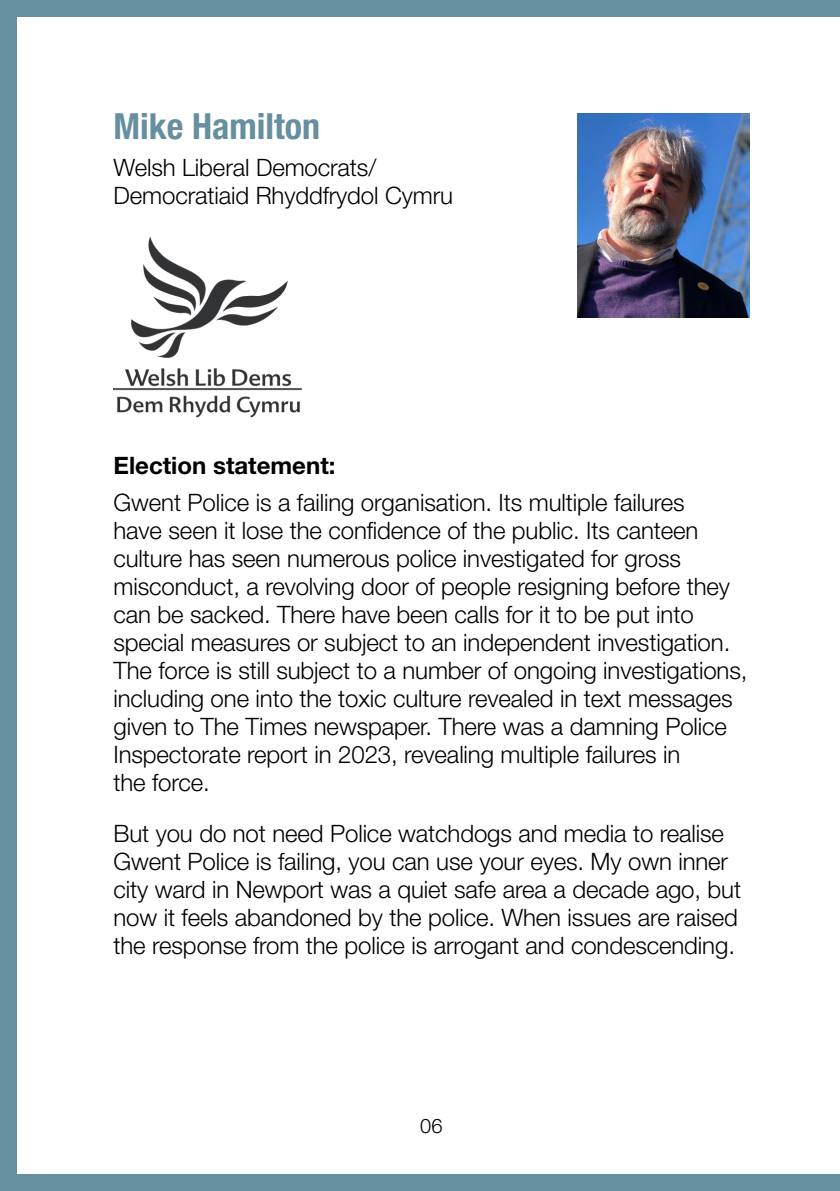
<style>
.page{position:relative;width:840px;height:1191px;background:#fff}
.page>*{position:absolute;margin:0;border:0;box-sizing:border-box;transform-origin:0 0}
.Candidate_Name{font:700 condensed 36px "Helvetica Neue LT Std";color:#668f9f}
.Statement_text{font:300 24px/28px "Helvetica Neue LT Std";letter-spacing:-.005em;color:#000}
.Candidate_Party{font:300 24px/28px "Helvetica Neue LT Std";letter-spacing:-.005em;color:#000}
.Heading_2{font:700 24px "Helvetica Neue LT Std";color:#000}
.t1{font:300 20px "Helvetica Neue LT Std";color:#000}
</style>
<div class="page">
<div style="left:0;top:0;width:839px;height:17px;background:#668f9f"></div>
<div style="left:0;top:1174px;width:839px;height:17px;background:#668f9f"></div>
<div style="left:0;top:0;width:17px;height:1191px;background:#668f9f"></div>
<img style="left:577px;top:113px;width:171px;height:204px">
<img style="left:113px;top:236px;width:188px;height:182px">
<h2 class="Candidate_Name" style="left:113px;top:104px;width:208px">Mike Hamilton</h2>
<p class="Candidate_Party" style="left:113px;top:153px;width:341px">Welsh Liberal Democrats/<br>Democratiaid Rhyddfrydol Cymru</p>
<h3 class="Heading_2" style="left:113px;top:451px;width:223px">Election statement:</h3>
<p class="Statement_text" style="left:113px;top:487px;width:635px">Gwent Police is a failing organisation. Its multiple failures<br>have seen it lose the confidence of the public. Its canteen culture has seen numerous police investigated for gross misconduct, a revolving door of people resigning before they can be sacked. There have been calls for it to be put into special measures or subject to an independent investigation.<br>The force is still subject to a number of ongoing investigations, including one into the toxic culture revealed in text messages given to The Times newspaper. There was a damning Police Inspectorate report in 2023, revealing multiple failures in<br>the force.</p>
<p class="Statement_text" style="left:113px;top:818px;width:628px">But you do not need Police watchdogs and media to realise Gwent Police is failing, you can use your eyes. My own inner city ward in Newport was a quiet safe area a decade ago, but now it feels abandoned by the police. When issues are raised the response from the police is arrogant and condescending.</p>
<p class="t1" style="left:420px;top:1113px;width:24px">06</p>
</div>
